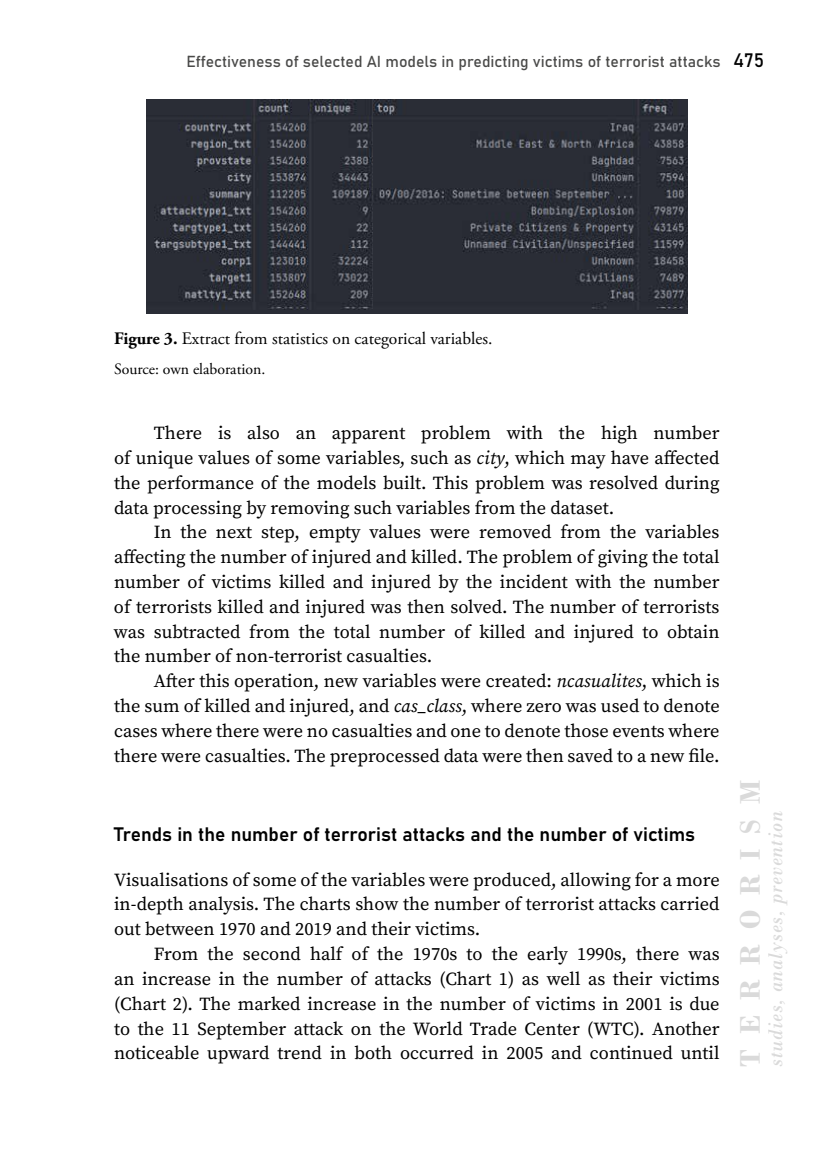
<style>
.page{position:relative;width:819px;height:1166px;background:#fff}
.page>*{position:absolute;margin:0;border:0;box-sizing:border-box;transform-origin:0 0}
.t1{font:700 29.75px "Bodoni";letter-spacing:.5em;color:#dadada}
.t2{font:italic 21px "Bodoni";letter-spacing:.03em;color:#dadada}
.t3{font:19.25px "Bahnschrift";color:#000}
.t4{font:18.38px/24.8px "Source Serif Variable";color:#000;text-align:justify}
.t5{font:17.5px "Adobe Garamond Pro";color:#000}
.t6{font:15.75px "Bahnschrift";color:#4a4a49}
.t7{font:15.75px "Adobe Garamond Pro";color:#000}
.s1{font-size:19.25px;color:#000}
.s2{font-weight:700}
.s3{font-style:italic}
</style>
<div class="page">
<img style="left:146px;top:99px;width:541px;height:214px">
<p class="t6" style="left:186px;top:50px;width:579px">Effectiveness of selected AI models in predicting victims of terrorist attacks <span class="s1">475</span></p>
<p class="t5" style="left:114px;top:328px;width:380px"><span class="s2">Figure 3.</span> Extract from statistics on categorical variables.</p>
<p class="t7" style="left:114px;top:359px;width:153px">Source: own elaboration.</p>
<p class="t4" style="left:114px;top:420px;width:607px;text-indent:40px">There is also an apparent problem with the high number of unique values of some variables, such as <span class="s3">city</span>, which may have affected the performance of the models built. This problem was resolved during data processing by removing such variables from the dataset.</p>
<p class="t4" style="left:114px;top:520px;width:607px;text-indent:40px">In the next step, empty values were removed from the variables affecting the number of injured and killed. The problem of giving the total number of victims killed and injured by the incident with the number of terrorists killed and injured was then solved. The number of terrorists was subtracted from the total number of killed and injured to obtain the number of non-terrorist casualties.</p>
<p class="t4" style="left:114px;top:669px;width:607px;text-indent:40px">After this operation, new variables were created: <span class="s3">ncasualites</span>, which is the sum of killed and injured, and <span class="s3">cas_class</span>, where zero was used to denote cases where there were no casualties and one to denote those events where there were casualties. The preprocessed data were then saved to a new file.</p>
<p class="t3" style="left:114px;top:820px;width:582px">Trends in the number of terrorist attacks and the number of victims</p>
<p class="t4" style="left:114px;top:867px;width:607px">Visualisations of some of the variables were produced, allowing for a more in-depth analysis. The charts show the number of terrorist attacks carried out between 1970 and 2019 and their victims.</p>
<p class="t4" style="left:114px;top:941px;width:607px;text-indent:40px">From the second half of the 1970s to the early 1990s, there was an increase in the number of attacks (Chart 1) as well as their victims (Chart 2). The marked increase in the number of victims in 2001 is due to the 11 September attack on the World Trade Center (WTC). Another noticeable upward trend in both occurred in 2005 and continued until</p>
<h1 class="t1" style="left:732px;top:1067px;width:289px;rotate:-90deg">TERRORISM</h1>
<p class="t2" style="left:763px;top:1067px;width:257px;rotate:-90deg">studies, analyses, prevention</p>
</div>
